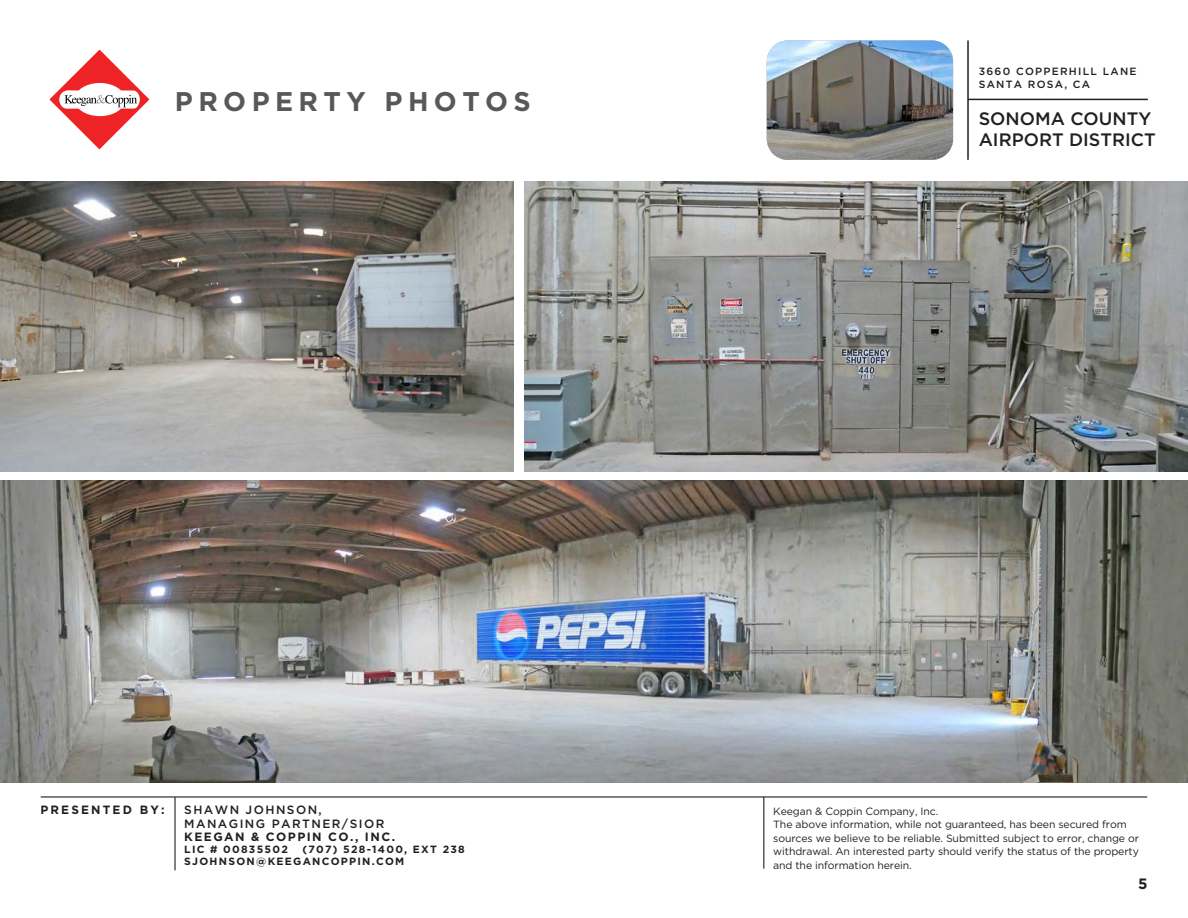
<style>
.page{position:relative;width:1188px;height:918px;background:#fff}
.page>*{position:absolute;margin:0;border:0;box-sizing:border-box;transform-origin:0 0}
.page_title{font:700 27px "Gotham";letter-spacing:.2em;color:#57585a}
.t1{font:500 18px/21px "Gotham";color:#231f20}
.t2{font:700 15px "Gotham";color:#231f20}
.t3{font:500 12px/13.5px "Gotham";letter-spacing:.12em;color:#231f20}
.t4{font:700 12px "Gotham";letter-spacing:.12em;color:#231f20}
.t5{font:700 12px "Gotham";letter-spacing:.18em;color:#231f20}
.t6{font:10.5px/13.5px "Gotham";letter-spacing:-.01em;color:#231f20}
.t7{font:700 10.5px/12px "Gotham";letter-spacing:.12em;color:#231f20}
.t8{font:500 10.5px/12.6px "Gotham";letter-spacing:.12em;color:#231f20}
</style>
<div class="page">
<img style="left:0;top:181px;width:513px;height:290px">
<img style="left:0;top:481px;width:1188px;height:302px">
<img style="left:525px;top:181px;width:663px;height:290px">
<svg style="left:50px;top:50px;width:99px;height:99px"></svg>
<hr style="left:41px;top:796px;width:1106px;height:2px;background:#231f20">
<hr style="left:763px;top:797px;width:1px;height:71px;background:#231f20">
<hr style="left:174px;top:798px;width:2px;height:72px;background:#231f20">
<hr style="left:968px;top:99px;width:180px;height:1px;background:#231f20">
<hr style="left:967px;top:40px;width:2px;height:120px;background:#231f20">
<img style="left:767px;top:40px;width:186px;height:120px">
<p class="page_title" style="left:175px;top:86px;width:357px">PROPERTY PHOTOS</p>
<p class="t8" style="left:979px;top:65px;width:159px">3660 COPPERHILL LANE<br>SANTA ROSA, CA</p>
<h2 class="t1" style="left:979px;top:108px;width:178px">SONOMA COUNTY<br>AIRPORT DISTRICT</h2>
<p class="t5" style="left:40px;top:803px;width:126px">PRESENTED BY:</p>
<p class="t3" style="left:184px;top:803px;width:202px">SHAWN JOHNSON,<br>MANAGING PARTNER/SIOR</p>
<p class="t4" style="left:184px;top:830px;width:212px">KEEGAN &amp; COPPIN CO., INC.</p>
<p class="t7" style="left:184px;top:843px;width:105px">LIC # 00835502</p>
<p class="t7" style="left:184px;top:843px;width:282px;text-indent:118px">(707) 528-1400, EXT 238<br>SJOHNSON@KEEGANCOPPIN.COM</p>
<p class="t6" style="left:773px;top:804px;width:367px">Keegan &amp; Coppin Company, Inc.<br>The above information, while not guaranteed, has been secured from sources we believe to be reliable. Submitted subject to error, change or withdrawal. An interested party should verify the status of the property and the information herein.</p>
<h3 class="t2" style="left:1138px;top:876px;width:11px">5</h3>
</div>
